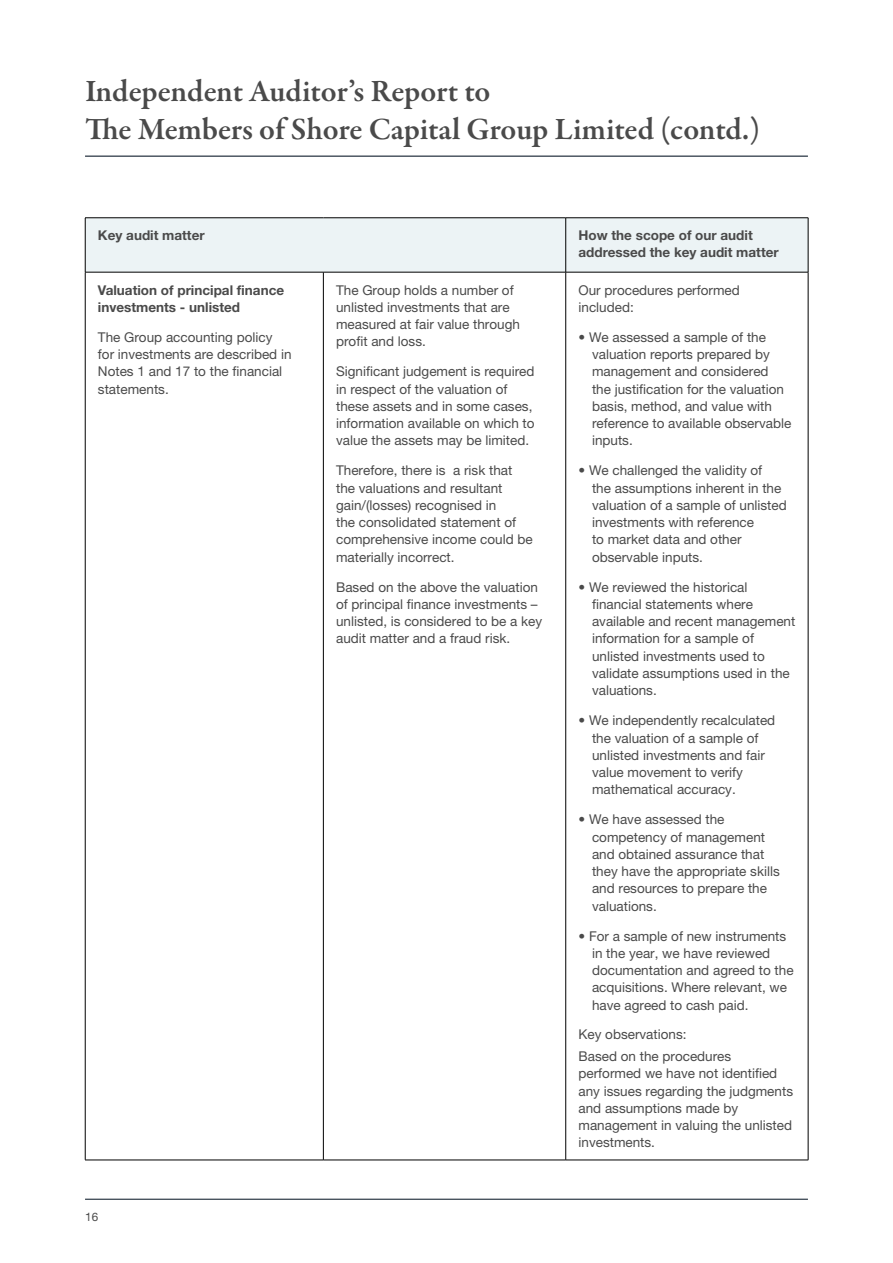
<style>
.page{position:relative;width:893px;height:1263px;background:#fff}
.page>*{position:absolute;margin:0;border:0;box-sizing:border-box;transform-origin:0 0}
.t1{font:600 31.5px/37.8px "Garamond Premr Pro";letter-spacing:-.01em;color:#4a4a4a}
.t2{font:13.5px/17.2px "Helvetica Neue LT Pro";color:#4a4a4a}
.t3{font:700 13.5px/17.2px "Helvetica Neue LT Pro";color:#4a4a4a}
.t4{font:11.7px "Helvetica Neue LT Pro";color:#4a4a4a}
</style>
<div class="page">
<hr style="left:85px;top:1199px;width:723px;height:1px;background:#001020">
<div style="left:86px;top:218px;width:722px;height:54px;background:#ecf3f5"></div>
<hr style="left:85px;top:217px;width:238px;height:1px;background:#000">
<hr style="left:85px;top:218px;width:1px;height:54px;background:#000">
<hr style="left:323px;top:217px;width:243px;height:1px;background:#000">
<hr style="left:566px;top:217px;width:242px;height:1px;background:#000">
<hr style="left:565px;top:218px;width:1px;height:54px;background:#000">
<hr style="left:808px;top:218px;width:1px;height:54px;background:#000">
<hr style="left:85px;top:272px;width:238px;height:1px;background:#000">
<hr style="left:85px;top:272px;width:1px;height:888px;background:#000">
<hr style="left:323px;top:272px;width:243px;height:1px;background:#000">
<hr style="left:323px;top:272px;width:1px;height:888px;background:#000">
<hr style="left:566px;top:272px;width:242px;height:1px;background:#000">
<hr style="left:565px;top:272px;width:1px;height:888px;background:#000">
<hr style="left:808px;top:272px;width:1px;height:888px;background:#000">
<hr style="left:85px;top:1160px;width:238px;height:1px;background:#000">
<hr style="left:323px;top:1160px;width:243px;height:1px;background:#000">
<hr style="left:566px;top:1160px;width:242px;height:1px;background:#000">
<hr style="left:85px;top:156px;width:723px;height:1px;background:#001020">
<h1 class="t1" style="left:85px;top:73px;width:676px">Independent Auditor’s Report to<br>The Members of Shore Capital Group Limited (contd.)</h1>
<p class="t3" style="left:98px;top:226px;width:108px">Key audit matter</p>
<p class="t3" style="left:578px;top:226px;width:202px">How the scope of our audit addressed the key audit matter</p>
<p class="t3" style="left:98px;top:281px;width:188px">Valuation of principal finance investments - unlisted</p>
<p class="t2" style="left:98px;top:328px;width:195px">The Group accounting policy for investments are described in<br>Notes 1 and 17 to the financial statements.</p>
<p class="t2" style="left:336px;top:281px;width:185px">The Group holds a number of unlisted investments that are measured at fair value through profit and loss.</p>
<p class="t2" style="left:336px;top:363px;width:200px">Significant judgement is required in respect of the valuation of these assets and in some cases, information available on which to value the assets may be limited.</p>
<p class="t2" style="left:336px;top:462px;width:198px">Therefore, there is a risk that the valuations and resultant gain/(losses) recognised in<br>the consolidated statement of comprehensive income could be materially incorrect.</p>
<p class="t2" style="left:336px;top:578px;width:208px">Based on the above the valuation of principal finance investments – unlisted, is considered to be a key audit matter and a fraud risk.</p>
<p class="t2" style="left:578px;top:281px;width:163px">Our procedures performed included:</p>
<p class="t2" style="left:592px;top:328px;width:201px;text-indent:-14px">• We assessed a sample of the valuation reports prepared by management and considered<br>the justification for the valuation basis, method, and value with reference to available observable inputs.</p>
<p class="t2" style="left:592px;top:462px;width:196px;text-indent:-14px">• We challenged the validity of<br>the assumptions inherent in the valuation of a sample of unlisted investments with reference<br>to market data and other observable inputs.</p>
<p class="t2" style="left:592px;top:578px;width:205px;text-indent:-14px">• We reviewed the historical financial statements where available and recent management information for a sample of unlisted investments used to validate assumptions used in the valuations.</p>
<p class="t2" style="left:592px;top:712px;width:185px;text-indent:-14px">• We independently recalculated the valuation of a sample of unlisted investments and fair value movement to verify mathematical accuracy.</p>
<p class="t2" style="left:592px;top:811px;width:189px;text-indent:-14px">• We have assessed the competency of management and obtained assurance that they have the appropriate skills and resources to prepare the valuations.</p>
<p class="t2" style="left:592px;top:927px;width:203px;text-indent:-14px">• For a sample of new instruments in the year, we have reviewed documentation and agreed to the acquisitions. Where relevant, we have agreed to cash paid.</p>
<p class="t2" style="left:578px;top:1022px;width:154px;line-height:22.5px">Key observations:<br>Based on the procedures</p>
<p class="t2" style="left:578px;top:1065px;width:216px">performed we have not identified any issues regarding the judgments and assumptions made by management in valuing the unlisted investments.</p>
<p class="t4" style="left:85px;top:1210px;width:15px">16</p>
</div>
